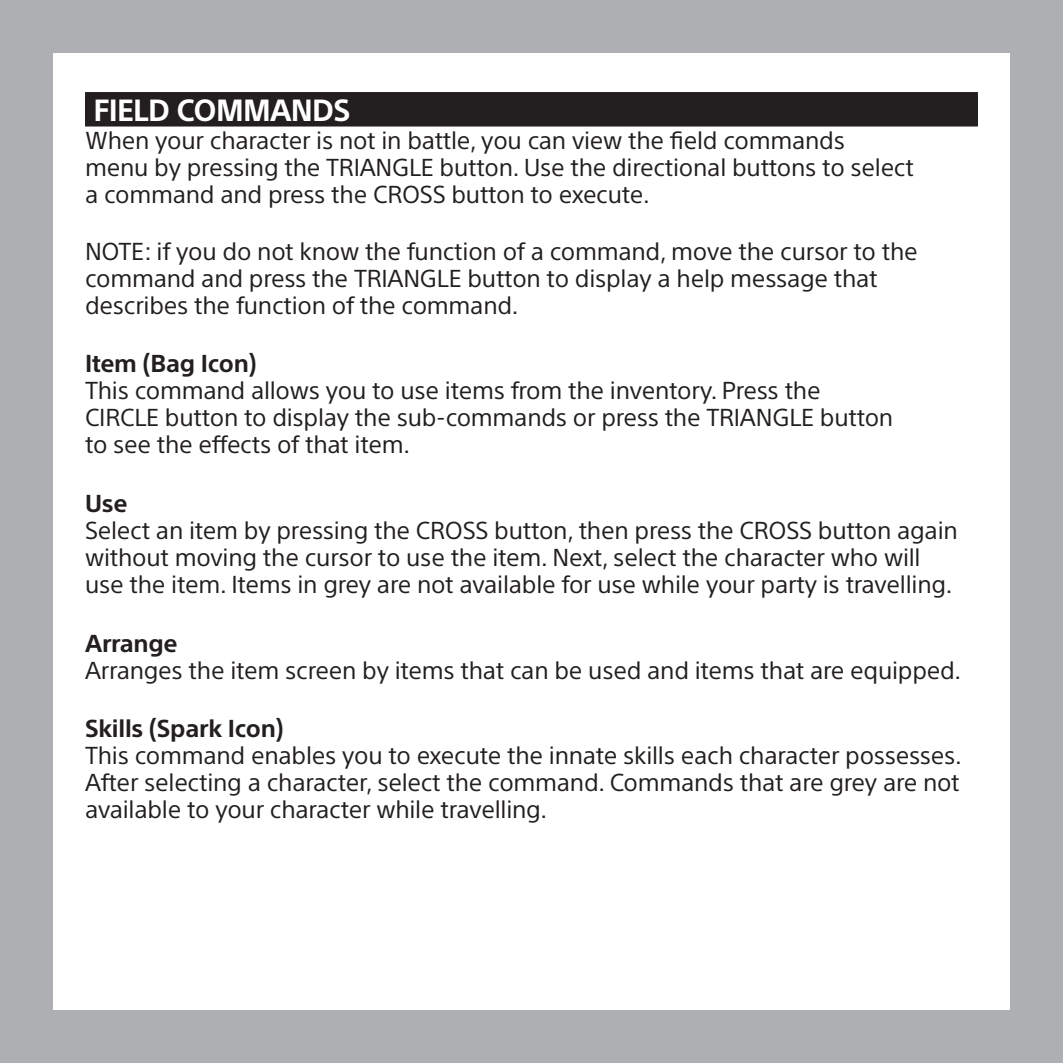
<style>
.page{position:relative;width:1063px;height:1063px;background:#aeafb3}
.page>*{position:absolute;margin:0;border:0;box-sizing:border-box;transform-origin:0 0}
.STANDFIRST_RULES{font:700 30px "SST Pro";letter-spacing:-.025em;color:#fff}
.BODY_COPY{font:24px/27px "SST Pro";letter-spacing:-.01em;color:#231f20}
.BOLD{font:700 24px "SST Pro";letter-spacing:-.01em;color:#231f20}
</style>
<div class="page">
<div style="left:53px;top:53px;width:957px;height:957px;background:#fff"></div>
<div style="left:85px;top:92px;width:893px;height:30px;background:#231f20"></div>
<div style="left:85px;top:97px;width:893px;height:30px;background:#231f20"></div>
<p class="STANDFIRST_RULES" style="left:94px;top:92px;width:258px">FIELD COMMANDS</p>
<p class="BODY_COPY" style="left:85px;top:127px;width:830px">When your character is not in battle, you can view the field commands menu by pressing the TRIANGLE button. Use the directional buttons to select a command and press the CROSS button to execute.</p>
<p class="BODY_COPY" style="left:85px;top:238px;width:834px">NOTE: if you do not know the function of a command, move the cursor to the command and press the TRIANGLE button to display a help message that describes the function of the command.</p>
<p class="BOLD" style="left:85px;top:350px;width:173px">Item (Bag Icon)</p>
<p class="BODY_COPY" style="left:85px;top:377px;width:810px">This command allows you to use items from the inventory. Press the<br>CIRCLE button to display the sub-commands or press the TRIANGLE button to see the effects of that item.</p>
<p class="BOLD" style="left:85px;top:489px;width:44px">Use</p>
<p class="BODY_COPY" style="left:85px;top:517px;width:874px">Select an item by pressing the CROSS button, then press the CROSS button again without moving the cursor to use the item. Next, select the character who will use the item. Items in grey are not available for use while your party is travelling.</p>
<p class="BOLD" style="left:85px;top:629px;width:94px">Arrange</p>
<p class="BODY_COPY" style="left:85px;top:656px;width:878px">Arranges the item screen by items that can be used and items that are equipped.</p>
<p class="BOLD" style="left:85px;top:714px;width:200px">Skills (Spark Icon)</p>
<p class="BODY_COPY" style="left:85px;top:742px;width:878px;text-align:justify">This command enables you to execute the innate skills each character possesses.<br>After selecting a character, select the command. Commands that are grey are not available to your character while travelling.</p>
</div>
